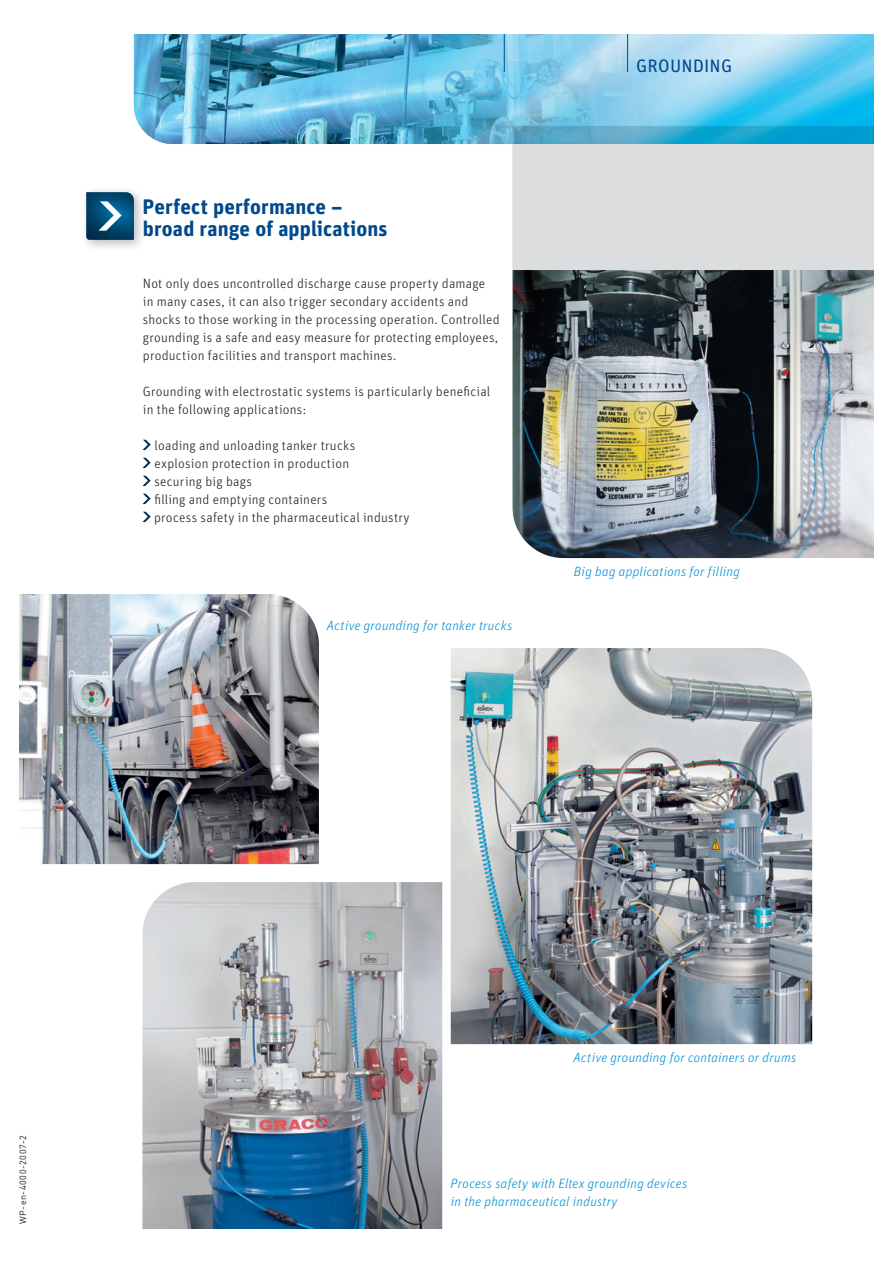
<style>
.page{position:relative;width:893px;height:1263px;background:#fff}
.page>*{position:absolute;margin:0;border:0;box-sizing:border-box;transform-origin:0 0}
.t1{font:700 21px/22.5px "Unit OT";letter-spacing:.01em;color:#01498e}
.t2{font:18px "Unit OT";letter-spacing:.015em;color:#01498e}
.t3{font:300 13.5px/18px "Unit OT";letter-spacing:.015em;color:#231f20}
.t4{font:italic 300 13.5px/18px "Unit OT";letter-spacing:.02em;color:#008fd5}
.t5{font:9px "DIN Pro";letter-spacing:.07em;color:#231f20}
</style>
<div class="page">
<div style="left:80px;top:186px;width:66px;height:66px;background:#231f20;opacity:.3"></div>
<svg style="left:86px;top:192px;width:48px;height:48px"></svg>
<img style="left:134px;top:34px;width:740px;height:110px">
<hr style="left:627px;top:0;width:1px;height:72px;background:#01498e">
<svg style="left:512px;top:126px;width:362px;height:144px;fill:#dcdddf"></svg>
<img style="left:512px;top:270px;width:362px;height:288px">
<img style="left:19px;top:594px;width:300px;height:270px">
<img style="left:451px;top:648px;width:361px;height:396px">
<img style="left:142px;top:882px;width:300px;height:347px">
<svg style="left:142px;top:440px;width:9px;height:10px"></svg>
<svg style="left:142px;top:458px;width:9px;height:10px"></svg>
<svg style="left:142px;top:476px;width:9px;height:10px"></svg>
<svg style="left:142px;top:494px;width:9px;height:10px"></svg>
<svg style="left:142px;top:512px;width:9px;height:10px"></svg>
<hr style="left:504px;top:0;width:1px;height:72px;background:#01498e">
<div style="left:0;top:0;width:893px;height:34px;background:#fff"></div>
<h1 class="t1" style="left:143px;top:195px;width:246px">Perfect performance – broad range of applications</h1>
<p class="t3" style="left:143px;top:274px;width:358px">Not only does uncontrolled discharge cause property damage<br>in many cases, it can also trigger secondary accidents and shocks to those working in the processing operation. Controlled grounding is a safe and easy measure for protecting employees, production facilities and transport machines.</p>
<p class="t3" style="left:143px;top:382px;width:349px">Grounding with electrostatic systems is particularly beneficial in the following applications:</p>
<p class="t3" style="left:154px;top:436px;width:257px">loading and unloading tanker trucks explosion protection in production<br>securing big bags<br>filling and emptying containers<br>process safety in the pharmaceutical industry</p>
<p class="t4" style="left:327px;top:616px;width:187px">Active grounding for tanker trucks</p>
<h2 class="t2" style="left:636px;top:54px;width:98px">GROUNDING</h2>
<p class="t4" style="left:574px;top:562px;width:168px">Big bag applications for filling</p>
<p class="t5" style="left:17px;top:1224px;width:90px;rotate:-90deg">WP-en-4000-2007-2</p>
<p class="t4" style="left:574px;top:1048px;width:224px">Active grounding for containers or drums</p>
<p class="t4" style="left:451px;top:1174px;width:238px">Process safety with Eltex grounding devices in the pharmaceutical industry</p>
</div>
